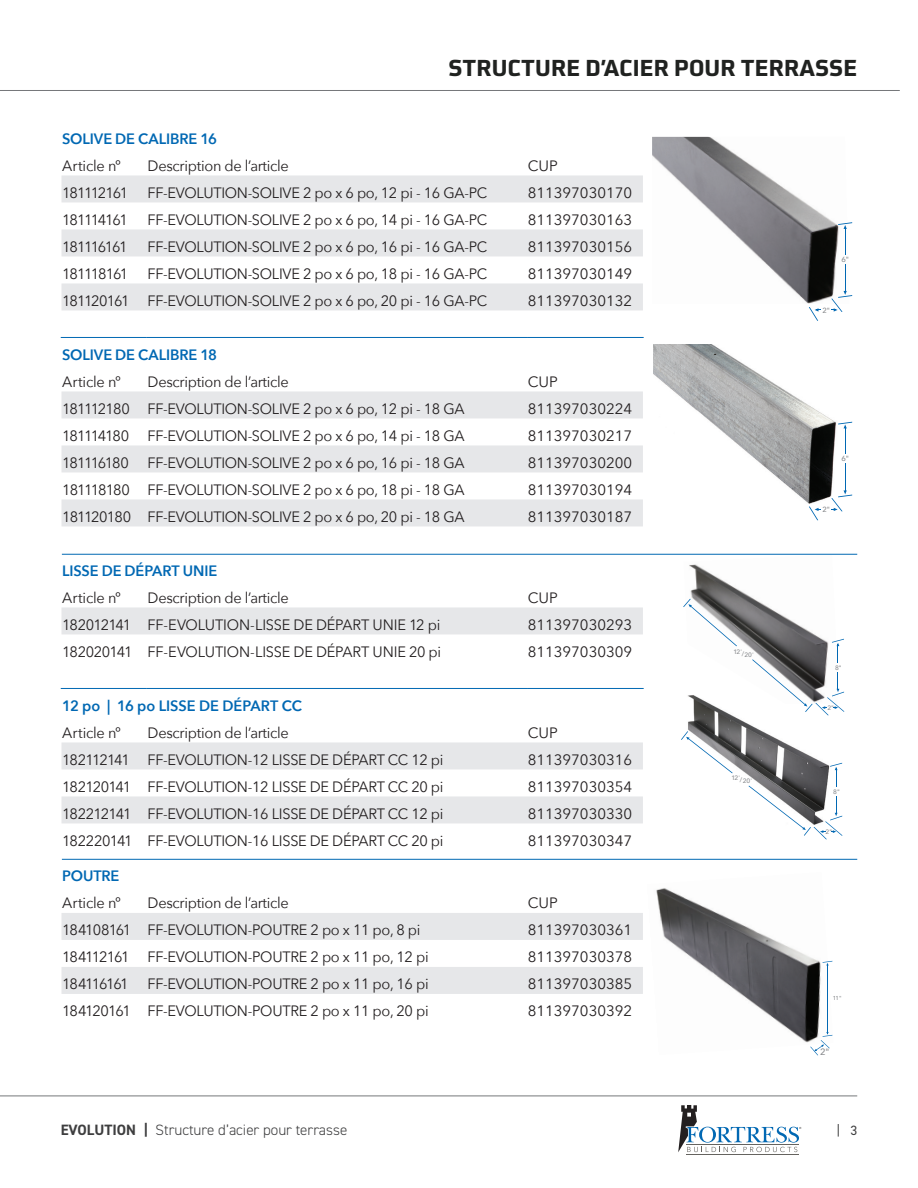
<style>
.page{position:relative;width:918px;height:1188px;background:#fff}
.page>*{position:absolute;margin:0;border:0;box-sizing:border-box;transform-origin:0 0}
.t1{font:700 22.5px "Utility Pro";letter-spacing:.01em;color:#202220}
.t2{font:15px "Avenir Next";letter-spacing:-.02em;color:#231f20}
.t3{font:15px "Avenir Next";color:#231f20}
.t4{font:600 15px "Avenir Next";letter-spacing:-.005em;color:#0168b3}
.t5{font:300 15px "DIN2014";color:#3e3e3f}
.t6{font:15px "Avenir Next";letter-spacing:-.085em;color:#231f20}
.t7{font:15px "Avenir Next";letter-spacing:-.095em;color:#231f20}
.t8{font:15px "Avenir Next";letter-spacing:-.075em;color:#231f20}
.t9{font:13.5px "DIN2014";color:#3e3e3f}
.t10{font:500 9.15px "Avenir Next";color:#8a8c8f}
.t11{font:500 7.5px "Avenir Next";color:#8a8c8f}
.t12{font:500 6.45px "Avenir Next";letter-spacing:-.065em;color:#8a8c8f}
.t13{font:500 5.7px "Avenir Next";color:#8a8c8f}
.s1{font-weight:400}
.s2{font-weight:700}
</style>
<div class="page">
<hr style="left:0;top:1096px;width:857px;height:1px;background:#76787b">
<hr style="left:687px;top:1154px;width:112px;height:1px;background:#65635f">
<svg style="left:678px;top:1105px;width:123px;height:47px"></svg>
<hr style="left:0;top:90px;width:900px;height:1px;background:#76787b">
<hr style="left:62px;top:554px;width:795px;height:1px;background:#0168b3">
<hr style="left:62px;top:859px;width:795px;height:1px;background:#0168b3">
<svg style="left:62px;top:175px;width:581px;height:819px"></svg>
<hr style="left:61px;top:337px;width:86px;height:1px;background:#0168b3">
<hr style="left:147px;top:337px;width:380px;height:1px;background:#0168b3">
<hr style="left:527px;top:337px;width:117px;height:1px;background:#0168b3">
<hr style="left:61px;top:688px;width:86px;height:1px;background:#0168b3">
<hr style="left:147px;top:688px;width:380px;height:1px;background:#0168b3">
<hr style="left:527px;top:688px;width:117px;height:1px;background:#0168b3">
<img style="left:688px;top:704px;width:141px;height:83px">
<svg style="left:681px;top:731px;width:52px;height:42px"></svg>
<svg style="left:749px;top:763px;width:94px;height:76px"></svg>
<img style="left:688px;top:564px;width:134px;height:140px">
<svg style="left:683px;top:599px;width:54px;height:47px"></svg>
<svg style="left:752px;top:639px;width:92px;height:76px"></svg>
<img style="left:656px;top:888px;width:177px;height:155px">
<hr style="left:827px;top:964px;width:1px;height:53px;background:#0168b3">
<svg style="left:823px;top:961px;width:9px;height:5px"></svg>
<svg style="left:810px;top:1013px;width:22px;height:42px"></svg>
<img style="left:652px;top:137px;width:194px;height:167px">
<svg style="left:838px;top:222px;width:14px;height:32px"></svg>
<svg style="left:831px;top:264px;width:21px;height:48px"></svg>
<svg style="left:809px;top:307px;width:12px;height:14px"></svg>
<img style="left:653px;top:344px;width:193px;height:160px">
<svg style="left:838px;top:422px;width:14px;height:32px"></svg>
<svg style="left:831px;top:464px;width:21px;height:47px"></svg>
<svg style="left:809px;top:506px;width:12px;height:14px"></svg>
<h1 class="t1" style="left:448px;top:49px;width:410px">STRUCTURE D’ACIER POUR TERRASSE</h1>
<p class="t4" style="left:62px;top:126px;width:156px">SOLIVE DE CALIBRE 16</p>
<p class="t2" style="left:62px;top:153px;width:60px">Article nº</p>
<p class="t2" style="left:148px;top:153px;width:143px">Description de l’article</p>
<p class="t2" style="left:528px;top:153px;width:32px">CUP</p>
<p class="t6" style="left:62px;top:180px;width:67px">181112161</p>
<p class="t2" style="left:148px;top:180px;width:341px">FF-EVOLUTION-SOLIVE 2 po x 6 po, 12 pi - 16 GA-PC</p>
<p class="t3" style="left:528px;top:180px;width:106px">811397030170</p>
<p class="t6" style="left:62px;top:207px;width:67px">181114161</p>
<p class="t2" style="left:148px;top:207px;width:341px">FF-EVOLUTION-SOLIVE 2 po x 6 po, 14 pi - 16 GA-PC</p>
<p class="t3" style="left:528px;top:207px;width:106px">811397030163</p>
<p class="t7" style="left:62px;top:234px;width:67px">181116161</p>
<p class="t2" style="left:148px;top:234px;width:341px">FF-EVOLUTION-SOLIVE 2 po x 6 po, 16 pi - 16 GA-PC</p>
<p class="t3" style="left:528px;top:234px;width:106px">811397030156</p>
<p class="t8" style="left:62px;top:261px;width:68px">181118161</p>
<p class="t2" style="left:148px;top:261px;width:341px">FF-EVOLUTION-SOLIVE 2 po x 6 po, 18 pi - 16 GA-PC</p>
<p class="t3" style="left:528px;top:261px;width:106px">811397030149</p>
<p class="t2" style="left:62px;top:288px;width:427px">181120161 FF-EVOLUTION-SOLIVE 2 po x 6 po, 20 pi - 16 GA-PC</p>
<p class="t3" style="left:528px;top:288px;width:106px">811397030132</p>
<p class="t4" style="left:62px;top:342px;width:156px">SOLIVE DE CALIBRE 18</p>
<p class="t2" style="left:62px;top:369px;width:60px">Article nº</p>
<p class="t2" style="left:148px;top:369px;width:143px">Description de l’article</p>
<p class="t2" style="left:528px;top:369px;width:32px">CUP</p>
<p class="t2" style="left:62px;top:396px;width:404px">181112180 FF-EVOLUTION-SOLIVE 2 po x 6 po, 12 pi - 18 GA</p>
<p class="t3" style="left:528px;top:396px;width:106px">811397030224</p>
<p class="t2" style="left:62px;top:423px;width:404px">181114180 FF-EVOLUTION-SOLIVE 2 po x 6 po, 14 pi - 18 GA</p>
<p class="t3" style="left:528px;top:423px;width:106px">811397030217</p>
<p class="t2" style="left:62px;top:450px;width:404px">181116180 FF-EVOLUTION-SOLIVE 2 po x 6 po, 16 pi - 18 GA</p>
<p class="t3" style="left:528px;top:450px;width:106px">811397030200</p>
<p class="t2" style="left:62px;top:477px;width:404px">181118180 FF-EVOLUTION-SOLIVE 2 po x 6 po, 18 pi - 18 GA</p>
<p class="t3" style="left:528px;top:477px;width:106px">811397030194</p>
<p class="t2" style="left:62px;top:504px;width:404px">181120180 FF-EVOLUTION-SOLIVE 2 po x 6 po, 20 pi - 18 GA</p>
<p class="t3" style="left:528px;top:504px;width:106px">811397030187</p>
<p class="t4" style="left:62px;top:558px;width:157px">LISSE DE DÉPART UNIE</p>
<p class="t2" style="left:62px;top:585px;width:60px">Article nº</p>
<p class="t2" style="left:148px;top:585px;width:143px">Description de l’article</p>
<p class="t2" style="left:528px;top:585px;width:32px">CUP</p>
<p class="t2" style="left:62px;top:612px;width:380px">182012141 FF-EVOLUTION-LISSE DE DÉPART UNIE 12 pi</p>
<p class="t3" style="left:528px;top:612px;width:106px">811397030293</p>
<p class="t2" style="left:62px;top:639px;width:380px">182020141 FF-EVOLUTION-LISSE DE DÉPART UNIE 20 pi</p>
<p class="t3" style="left:528px;top:639px;width:106px">811397030309</p>
<p class="t4" style="left:62px;top:693px;width:241px">12 po | 16 po LISSE DE DÉPART CC</p>
<p class="t2" style="left:62px;top:720px;width:60px">Article nº</p>
<p class="t2" style="left:148px;top:720px;width:143px">Description de l’article</p>
<p class="t2" style="left:528px;top:720px;width:32px">CUP</p>
<p class="t2" style="left:62px;top:747px;width:383px">182112141 FF-EVOLUTION-12 LISSE DE DÉPART CC 12 pi</p>
<p class="t3" style="left:528px;top:747px;width:106px">811397030316</p>
<p class="t2" style="left:62px;top:774px;width:383px">182120141 FF-EVOLUTION-12 LISSE DE DÉPART CC 20 pi</p>
<p class="t3" style="left:528px;top:774px;width:106px">811397030354</p>
<p class="t2" style="left:62px;top:801px;width:383px">182212141 FF-EVOLUTION-16 LISSE DE DÉPART CC 12 pi</p>
<p class="t3" style="left:528px;top:801px;width:106px">811397030330</p>
<p class="t2" style="left:62px;top:828px;width:383px">182220141 FF-EVOLUTION-16 LISSE DE DÉPART CC 20 pi</p>
<p class="t3" style="left:528px;top:828px;width:106px">811397030347</p>
<p class="t4" style="left:62px;top:863px;width:59px">POUTRE</p>
<p class="t2" style="left:62px;top:891px;width:60px">Article nº</p>
<p class="t2" style="left:148px;top:891px;width:143px">Description de l’article</p>
<p class="t2" style="left:528px;top:891px;width:32px">CUP</p>
<p class="t2" style="left:62px;top:918px;width:360px">184108161 FF-EVOLUTION-POUTRE 2 po x 11 po, 8 pi</p>
<p class="t3" style="left:528px;top:918px;width:106px">811397030361</p>
<p class="t2" style="left:62px;top:945px;width:368px">184112161 FF-EVOLUTION-POUTRE 2 po x 11 po, 12 pi</p>
<p class="t3" style="left:528px;top:945px;width:106px">811397030378</p>
<p class="t6" style="left:62px;top:972px;width:68px">184116161</p>
<p class="t2" style="left:148px;top:972px;width:283px">FF-EVOLUTION-POUTRE 2 po x 11 po, 16 pi</p>
<p class="t3" style="left:528px;top:972px;width:106px">811397030385</p>
<p class="t2" style="left:62px;top:999px;width:368px">184120161 FF-EVOLUTION-POUTRE 2 po x 11 po, 20 pi</p>
<p class="t3" style="left:528px;top:999px;width:106px">811397030392</p>
<p class="t12" style="left:733px;top:648px;width:22px">12<sup>'</sup>/20<span class="s1">'</span></p>
<p class="t12" style="left:732px;top:774px;width:22px">12<sup>'</sup>/20<span class="s1">'</span></p>
<p class="t11" style="left:841px;top:253px;width:9px">6"</p>
<p class="t11" style="left:822px;top:304px;width:9px">2"</p>
<p class="t11" style="left:841px;top:452px;width:9px">6"</p>
<p class="t11" style="left:823px;top:503px;width:9px">2"</p>
<p class="t12" style="left:835px;top:662px;width:8px">8"</p>
<p class="t12" style="left:828px;top:702px;width:8px">2"</p>
<p class="t12" style="left:833px;top:786px;width:8px">8"</p>
<p class="t12" style="left:826px;top:826px;width:8px">2"</p>
<p class="t13" style="left:833px;top:993px;width:10px">11"</p>
<p class="t10" style="left:820px;top:1044px;width:11px">2"</p>
<p class="t5" style="left:61px;top:1121px;width:288px"><span class="s2">EVOLUTION |</span> Structure d’acier pour terrasse</p>
<p class="t9" style="left:837px;top:1122px;width:22px">| 3</p>
</div>
